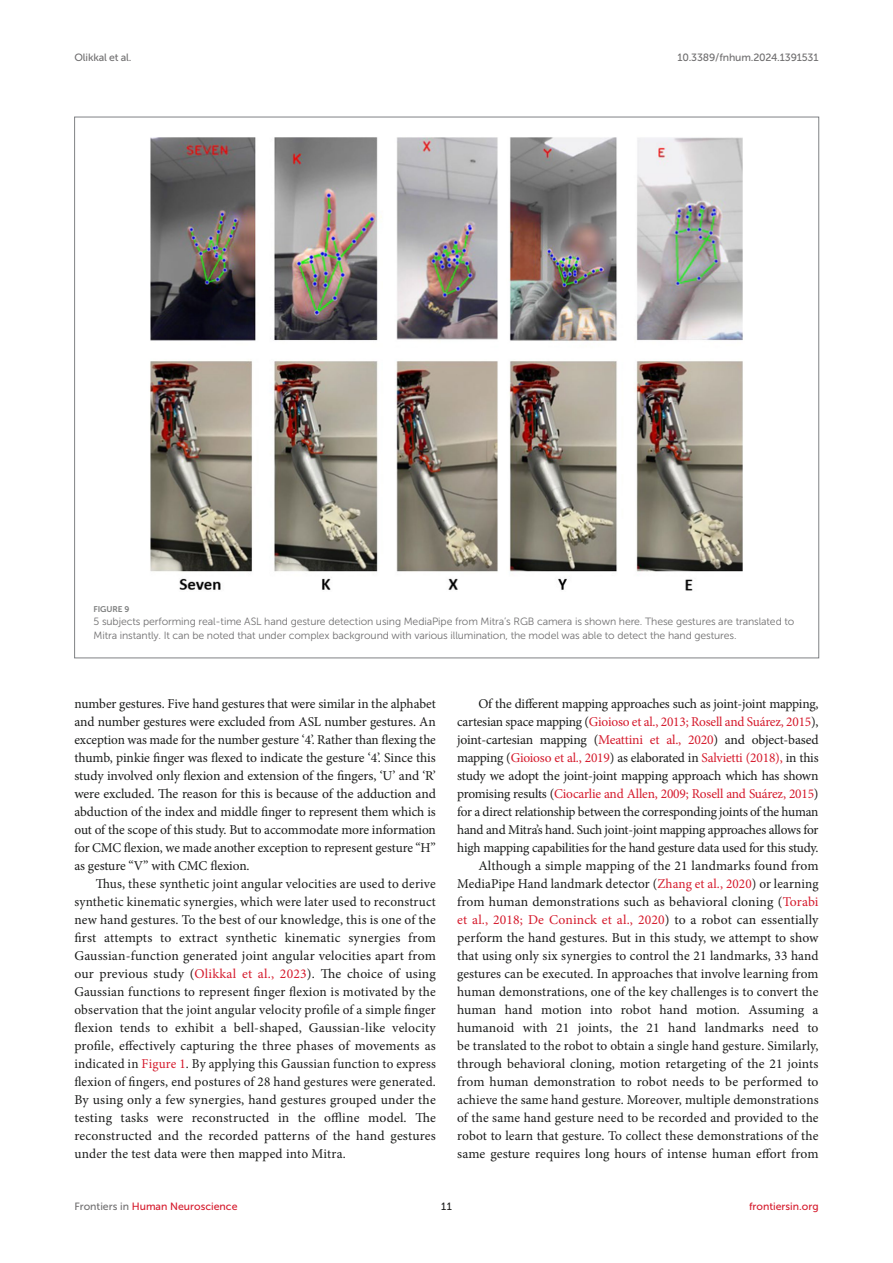
<style>
.page{position:relative;width:893px;height:1263px;background:#fff}
.page>*{position:absolute;margin:0;border:0;box-sizing:border-box;transform-origin:0 0}
.TEXT{font:13.5px/18px "Minion Pro";letter-spacing:-.005em;color:#1b1c1b;text-align:justify}
.FIG_LEG{font:10.5px/13.5px "Museo Sans 300";letter-spacing:-.01em;color:#706f70}
.t1{font:10.5px "Museo Sans 500";color:#d51a2c}
.t2{font:10.5px "Museo Sans 500";letter-spacing:-.015em;color:#706f70}
.t3{font:10.5px "Museo Sans 500";color:#1b1c1b}
.FIG_HD{font:8.25px "Museo Sans 700";letter-spacing:-.01em;color:#7e7f7f}
.s1{color:#d51a2c}
.s2{color:#706f70}
</style>
<div class="page">
<img style="left:150px;top:137px;width:593px;height:454px">
<p class="t2" style="left:74px;top:51px;width:59px">Olikkal et al.</p>
<p class="t2" style="left:677px;top:51px;width:143px">10.3389/fnhum.2024.1391531</p>
<p class="FIG_HD" style="left:94px;top:604px;width:37px">FIGURE 9</p>
<p class="FIG_LEG" style="left:94px;top:615px;width:702px">5 subjects performing real-time ASL hand gesture detection using MediaPipe from Mitra’s RGB camera is shown here. These gestures are translated to<br>Mitra instantly. It can be noted that under complex background with various illumination, the model was able to detect the hand gestures.</p>
<p class="TEXT" style="left:74px;top:695px;width:363px">number gestures. Five hand gestures that were similar in the alphabet and number gestures were excluded from ASL number gestures. An exception was made for the number gesture ‘4’. Rather than flexing the thumb, pinkie finger was flexed to indicate the gesture ‘4’. Since this study involved only flexion and extension of the fingers, ‘U’ and ‘R’ were excluded. The reason for this is because of the adduction and abduction of the index and middle finger to represent them which is out of the scope of this study. But to accommodate more information for CMC flexion, we made another exception to represent gesture “H” as gesture “V” with CMC flexion.</p>
<p class="TEXT" style="left:74px;top:875px;width:363px;text-indent:21px">Thus, these synthetic joint angular velocities are used to derive synthetic kinematic synergies, which were later used to reconstruct new hand gestures. To the best of our knowledge, this is one of the first attempts to extract synthetic kinematic synergies from Gaussian-function generated joint angular velocities apart from our previous study (<span class="s1">Olikkal et al., 2023</span>). The choice of using Gaussian functions to represent finger flexion is motivated by the observation that the joint angular velocity profile of a simple finger flexion tends to exhibit a bell-shaped, Gaussian-like velocity profile, effectively capturing the three phases of movements as indicated in <span class="s1">Figure 1</span>. By applying this Gaussian function to express flexion of fingers, end postures of 28 hand gestures were generated.<br>By using only a few synergies, hand gestures grouped under the testing tasks were reconstructed in the offline model. The reconstructed and the recorded patterns of the hand gestures under the test data were then mapped into Mitra.</p>
<p class="TEXT" style="left:457px;top:695px;width:363px;text-indent:21px">Of the different mapping approaches such as joint-joint mapping, cartesian space mapping (<span class="s1">Gioioso et al., 2013; Rosell and Suárez, 2015</span>), joint-cartesian mapping (<span class="s1">Meattini et al., 2020</span>) and object-based mapping (<span class="s1">Gioioso et al., 2019</span>) as elaborated in <span class="s1">Salvietti (2018),</span> in this study we adopt the joint-joint mapping approach which has shown promising results (<span class="s1">Ciocarlie and Allen, 2009; Rosell and Suárez, 2015</span>) for a direct relationship between the corresponding joints of the human hand and Mitra’s hand. Such joint-joint mapping approaches allows for high mapping capabilities for the hand gesture data used for this study.</p>
<p class="TEXT" style="left:457px;top:857px;width:363px;text-indent:21px">Although a simple mapping of the 21 landmarks found from MediaPipe Hand landmark detector (<span class="s1">Zhang et al., 2020</span>) or learning from human demonstrations such as behavioral cloning (<span class="s1">Torabi et al., 2018; De Coninck et al., 2020</span>) to a robot can essentially perform the hand gestures. But in this study, we attempt to show that using only six synergies to control the 21 landmarks, 33 hand gestures can be executed. In approaches that involve learning from human demonstrations, one of the key challenges is to convert the human hand motion into robot hand motion. Assuming a humanoid with 21 joints, the 21 hand landmarks need to be translated to the robot to obtain a single hand gesture. Similarly, through behavioral cloning, motion retargeting of the 21 joints from human demonstration to robot needs to be performed to achieve the same hand gesture. Moreover, multiple demonstrations of the same hand gesture need to be recorded and provided to the robot to learn that gesture. To collect these demonstrations of the same gesture requires long hours of intense human effort from</p>
<p class="t1" style="left:74px;top:1200px;width:165px"><span class="s2">Frontiers in</span> Human Neuroscience</p>
<p class="t3" style="left:441px;top:1200px;width:12px">11</p>
<p class="t1" style="left:749px;top:1200px;width:71px">frontiersin.org</p>
</div>
